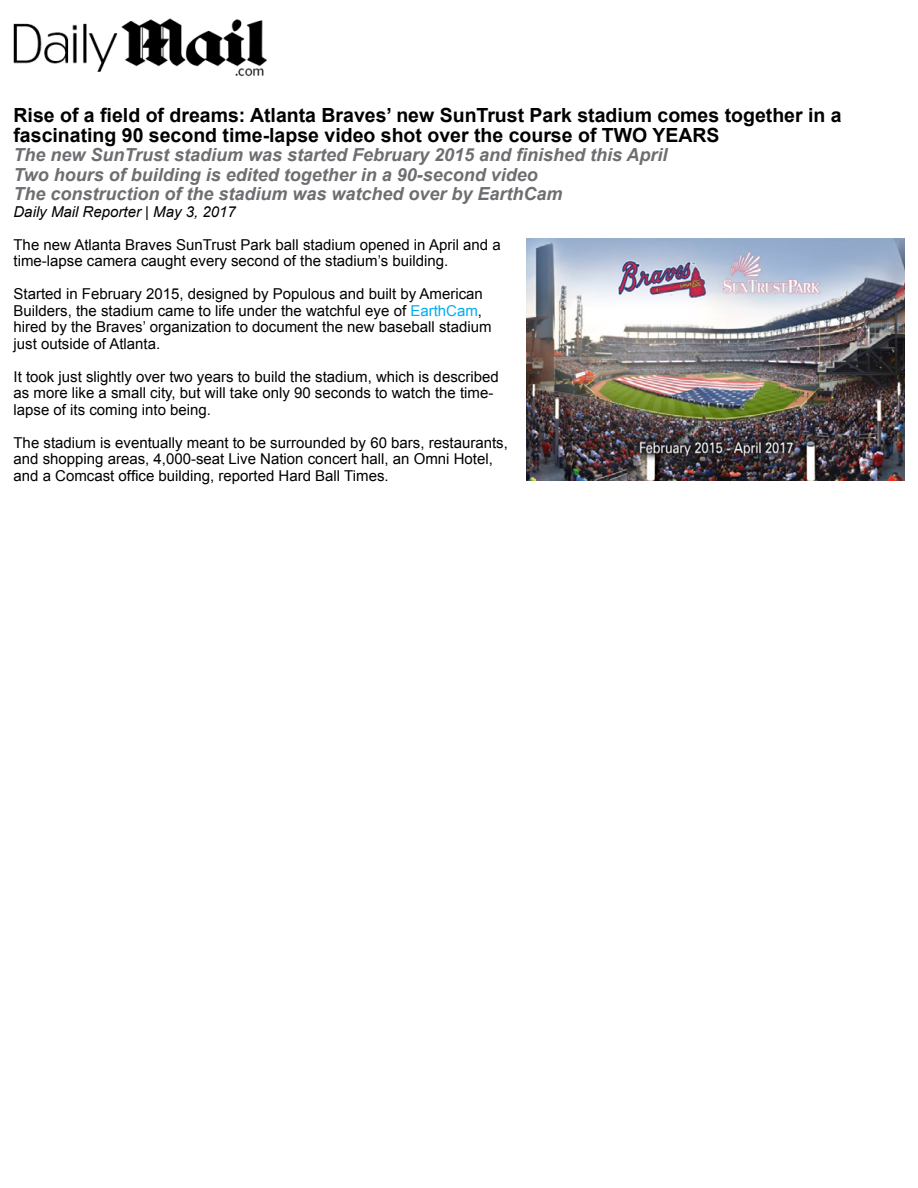
<style>
.page{position:relative;width:918px;height:1188px;background:#fff}
.page>*{position:absolute;margin:0;border:0;box-sizing:border-box;transform-origin:0 0}
.t1{font:700 19.5px/19.5px "Arial";color:#000}
.t2{font:italic 700 18px/19.5px "Arial";color:#6d6e71}
.t3{font:15px/16.5px "Arial";color:#000}
.t4{font:italic 15px "Arial";color:#000}
.s1{color:#00aeef}
</style>
<div class="page">
<img style="left:527px;top:239px;width:378px;height:242px">
<img style="left:14px;top:18px;width:253px;height:59px">
<h1 class="t1" style="left:14px;top:106px;width:830px">Rise of a field of dreams: Atlanta Braves’ new SunTrust Park stadium comes together in a fascinating 90 second time-lapse video shot over the course of TWO YEARS</h1>
<p class="t2" style="left:14px;top:146px;width:656px">The new SunTrust stadium was started February 2015 and finished this April<br>Two hours of building is edited together in a 90-second video<br>The construction of the stadium was watched over by EarthCam</p>
<p class="t4" style="left:14px;top:202px;width:224px">Daily Mail Reporter | May 3, 2017</p>
<p class="t3" style="left:14px;top:236px;width:489px">The new Atlanta Braves SunTrust Park ball stadium opened in April and a time-lapse camera caught every second of the stadium’s building.</p>
<p class="t3" style="left:14px;top:286px;width:480px">Started in February 2015, designed by Populous and built by American Builders, the stadium came to life under the watchful eye of <span class="s1">EarthCam</span>, hired by the Braves’ organization to document the new baseball stadium just outside of Atlanta.</p>
<p class="t3" style="left:14px;top:368px;width:487px">It took just slightly over two years to build the stadium, which is described as more like a small city, but will take only 90 seconds to watch the time&shy;lapse of its coming into being.</p>
<p class="t3" style="left:14px;top:434px;width:496px">The stadium is eventually meant to be surrounded by 60 bars, restaurants, and shopping areas, 4,000-seat Live Nation concert hall, an Omni Hotel, and a Comcast office building, reported Hard Ball Times.</p>
</div>
